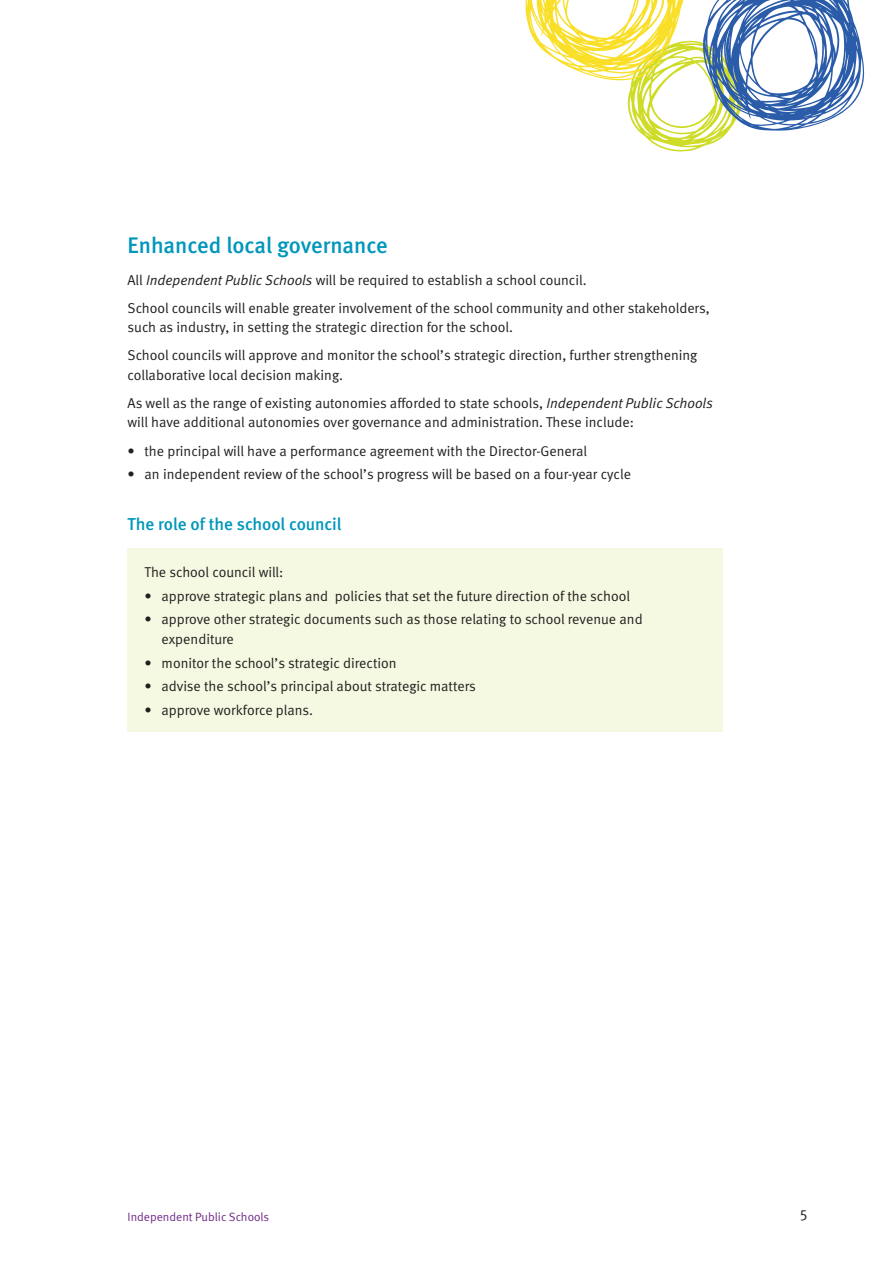
<style>
.page{position:relative;width:893px;height:1263px;background:#fff}
.page>*{position:absolute;margin:0;border:0;box-sizing:border-box;transform-origin:0 0}
.HEAD_2{font:22.5px "Meta Medium LF";color:#0097bb}
.HEAD_4_-_case_study{font:17.25px "Meta Medium LF";letter-spacing:-.005em;color:#0097bb}
.t1{font:15px "Meta Normal LF";color:#231f20}
.body_2mm{font:14.25px/19.5px "Meta Normal LF";color:#231f20}
.bullet_1mm{font:14.25px/19.5px "Meta Normal LF";color:#231f20}
.body_1mm{font:14.25px "Meta Normal LF";letter-spacing:-.005em;color:#231f20}
.t2{font:12px "Meta Normal LF";color:#702c86}
.s1{font-style:italic}
</style>
<div class="page">
<svg style="left:525px;top:0;width:339px;height:152px"></svg>
<div style="left:128px;top:548px;width:595px;height:184px;background:#f6f9e1"></div>
<p class="HEAD_2" style="left:128px;top:232px;width:262px">Enhanced local governance</p>
<p class="body_2mm" style="left:128px;top:270px;width:461px">All <span class="s1">Independent Public Schools</span> will be required to establish a school council.</p>
<p class="body_2mm" style="left:128px;top:298px;width:584px">School councils will enable greater involvement of the school community and other stakeholders, such as industry, in setting the strategic direction for the school.</p>
<p class="body_2mm" style="left:128px;top:346px;width:571px">School councils will approve and monitor the school’s strategic direction, further strengthening collaborative local decision making.</p>
<p class="body_2mm" style="left:128px;top:393px;width:587px">As well as the range of existing autonomies afforded to state schools, <span class="s1">Independent Public Schools </span>will have additional autonomies over governance and administration. These include:</p>
<p class="bullet_1mm" style="left:128px;top:441px;width:461px">• the principal will have a performance agreement with the Director-General</p>
<p class="bullet_1mm" style="left:128px;top:464px;width:505px">• an independent review of the school’s progress will be based on a four-year cycle</p>
<p class="HEAD_4_-_case_study" style="left:128px;top:514px;width:215px">The role of the school council</p>
<p class="body_1mm" style="left:145px;top:564px;width:140px">The school council will:</p>
<p class="bullet_1mm" style="left:145px;top:586px;width:487px">• approve strategic plans and policies that set the future direction of the school</p>
<p class="bullet_1mm" style="left:162px;top:609px;width:483px;text-indent:-17px">• approve other strategic documents such as those relating to school revenue and expenditure</p>
<p class="bullet_1mm" style="left:145px;top:653px;width:254px">• monitor the school’s strategic direction</p>
<p class="bullet_1mm" style="left:145px;top:676px;width:333px">• advise the school’s principal about strategic matters</p>
<p class="bullet_1mm" style="left:145px;top:700px;width:170px">• approve workforce plans.</p>
<p class="t2" style="left:128px;top:1210px;width:143px">Independent Public Schools</p>
<p class="t1" style="left:799px;top:1206px;width:10px">5</p>
</div>
